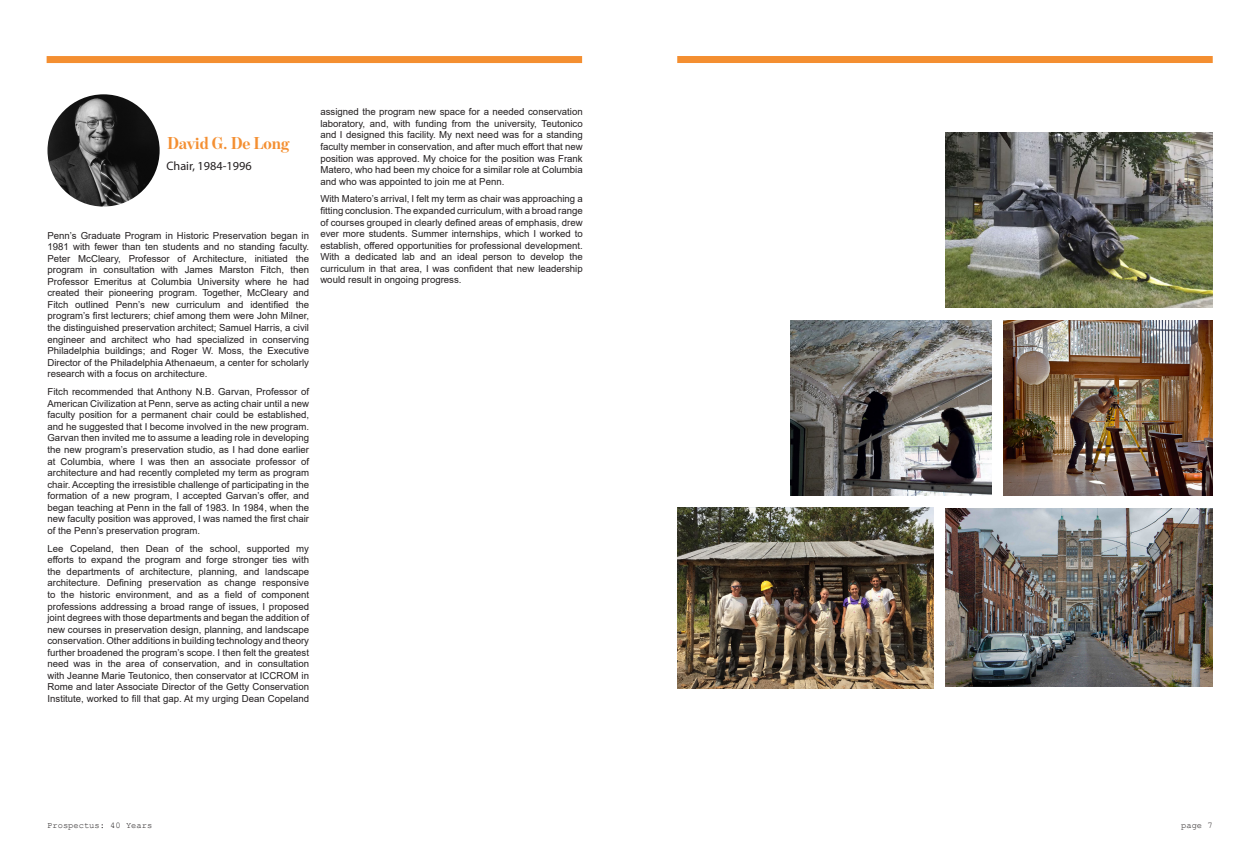
<style>
.page{position:relative;width:1260px;height:867px;background:#fff}
.page>*{position:absolute;margin:0;border:0;box-sizing:border-box;transform-origin:0 0}
.t1{font:700 17.5px "Benton Mod Disp";color:#f48f31}
.t2{font:12.25px "Myriad Pro";color:#231f20}
.t3{font:9.62px/11.5px "Arial";color:#231f20;text-align:justify}
.t4{font:8.75px "Courier New";color:#231f20}
</style>
<div class="page">
<img style="left:47px;top:94px;width:113px;height:112px;border-radius:56px">
<div style="left:47px;top:56px;width:535px;height:7px;background:#f48f31"></div>
<div style="left:677px;top:56px;width:536px;height:7px;background:#f48f31"></div>
<img style="left:945px;top:132px;width:268px;height:175px">
<img style="left:1003px;top:320px;width:209px;height:175px">
<img style="left:677px;top:507px;width:256px;height:181px">
<img style="left:945px;top:508px;width:267px;height:178px">
<img style="left:791px;top:320px;width:201px;height:175px">
<h1 class="t1" style="left:167px;top:134px;width:124px">David G. De Long</h1>
<p class="t2" style="left:166px;top:158px;width:87px">Chair, 1984-1996</p>
<p class="t3" style="left:47px;top:229px;width:263px">Penn’s Graduate Program in Historic Preservation began in 1981 with fewer than ten students and no standing faculty.<br>Peter McCleary, Professor of Architecture, initiated the program in consultation with James Marston Fitch, then Professor Emeritus at Columbia University where he had created their pioneering program. Together, McCleary and Fitch outlined Penn’s new curriculum and identified the program’s first lecturers; chief among them were John Milner, the distinguished preservation architect; Samuel Harris, a civil engineer and architect who had specialized in conserving Philadelphia buildings; and Roger W. Moss, the Executive Director of the Philadelphia Athenaeum, a center for scholarly research with a focus on architecture.</p>
<p class="t3" style="left:47px;top:386px;width:263px">Fitch recommended that Anthony N.B. Garvan, Professor of American Civilization at Penn, serve as acting chair until a new faculty position for a permanent chair could be established, and he suggested that I become involved in the new program.<br>Garvan then invited me to assume a leading role in developing the new program’s preservation studio, as I had done earlier at Columbia, where I was then an associate professor of architecture and had recently completed my term as program chair. Accepting the irresistible challenge of participating in the formation of a new program, I accepted Garvan’s offer, and began teaching at Penn in the fall of 1983. In 1984, when the new faculty position was approved, I was named the first chair of the Penn’s preservation program.</p>
<p class="t3" style="left:47px;top:542px;width:263px">Lee Copeland, then Dean of the school, supported my efforts to expand the program and forge stronger ties with the departments of architecture, planning, and landscape architecture. Defining preservation as change responsive to the historic environment, and as a field of component professions addressing a broad range of issues, I proposed joint degrees with those departments and began the addition of new courses in preservation design, planning, and landscape conservation. Other additions in building technology and theory further broadened the program’s scope. I then felt the greatest need was in the area of conservation, and in consultation with Jeanne Marie Teutonico, then conservator at ICCROM in Rome and later Associate Director of the Getty Conservation Institute, worked to fill that gap. At my urging Dean Copeland</p>
<p class="t3" style="left:320px;top:106px;width:264px">assigned the program new space for a needed conservation laboratory, and, with funding from the university, Teutonico and I designed this facility. My next need was for a standing faculty member in conservation, and after much effort that new position was approved. My choice for the position was Frank Matero, who had been my choice for a similar role at Columbia and who was appointed to join me at Penn.</p>
<p class="t3" style="left:320px;top:193px;width:264px">With Matero’s arrival, I felt my term as chair was approaching a fitting conclusion. The expanded curriculum, with a broad range of courses grouped in clearly defined areas of emphasis, drew ever more students. Summer internships, which I worked to establish, offered opportunities for professional development.<br>With a dedicated lab and an ideal person to develop the curriculum in that area, I was confident that new leadership would result in ongoing progress.</p>
<p class="t4" style="left:47px;top:819px;width:107px">Prospectus: 40 Years</p>
<p class="t4" style="left:1181px;top:819px;width:33px">page 7</p>
</div>
